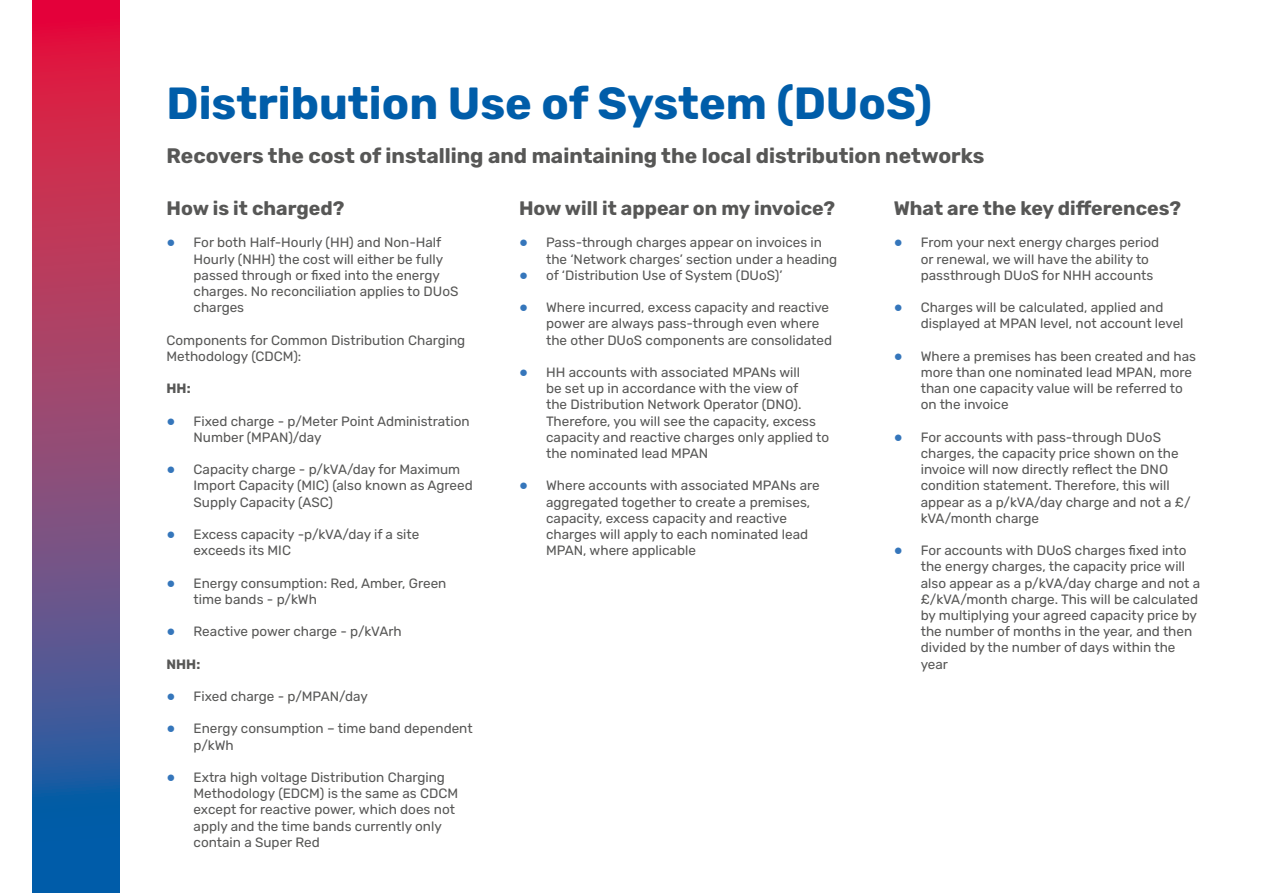
<style>
.page{position:relative;width:1263px;height:893px;background:#fff}
.page>*{position:absolute;margin:0;border:0;box-sizing:border-box;transform-origin:0 0}
.t1{font:700 45px "Rubik";color:#005da9}
.t2{font:700 21px "Rubik";color:#575756}
.t3{font:700 19.5px "Rubik";color:#575756}
.t4{font:13.5px/16.2px "Rubik";color:#575756}
.t5{font:700 13.5px "Rubik";color:#575756}
.s1{font-family:"Arial";font-size:15px;color:#3576bb}
</style>
<div class="page">
<svg style="left:33px;top:0;width:86px;height:893px;background:#844475"></svg>
<h1 class="t1" style="left:167px;top:77px;width:767px">Distribution Use of System (DUoS)</h1>
<h2 class="t2" style="left:167px;top:143px;width:819px">Recovers the cost of installing and maintaining the local distribution networks</h2>
<h3 class="t3" style="left:167px;top:197px;width:179px">How is it charged?</h3>
<p class="t4" style="left:194px;top:235px;width:266px;text-indent:-27px"><span class="s1">●</span> For both Half-Hourly (HH) and Non-Half Hourly (NHH) the cost will either be fully passed through or fixed into the energy charges. No reconciliation applies to DUoS charges</p>
<p class="t4" style="left:167px;top:332px;width:300px">Components for Common Distribution Charging<br>Methodology (CDCM):</p>
<p class="t5" style="left:167px;top:381px;width:26px">HH:</p>
<p class="t4" style="left:194px;top:413px;width:278px;text-indent:-27px"><span class="s1">●</span> Fixed charge - p/Meter Point Administration<br>Number (MPAN)/day</p>
<p class="t4" style="left:194px;top:462px;width:281px;text-indent:-27px"><span class="s1">●</span> Capacity charge - p/kVA/day for Maximum<br>Import Capacity (MIC) (also known as Agreed<br>Supply Capacity (ASC)</p>
<p class="t4" style="left:194px;top:526px;width:227px;text-indent:-27px"><span class="s1">●</span> Excess capacity -p/kVA/day if a site exceeds its MIC</p>
<p class="t4" style="left:194px;top:575px;width:254px;text-indent:-27px"><span class="s1">●</span> Energy consumption: Red, Amber, Green time bands - p/kWh</p>
<p class="t4" style="left:167px;top:624px;width:237px"><span class="s1">●</span> Reactive power charge - p/kVArh</p>
<p class="t5" style="left:167px;top:656px;width:35px">NHH:</p>
<p class="t4" style="left:167px;top:688px;width:203px"><span class="s1">●</span> Fixed charge - p/MPAN/day</p>
<p class="t4" style="left:194px;top:721px;width:281px;text-indent:-27px"><span class="s1">●</span> Energy consumption – time band dependent p/kWh</p>
<p class="t4" style="left:194px;top:769px;width:266px;text-indent:-27px"><span class="s1">●</span> Extra high voltage Distribution Charging Methodology (EDCM) is the same as CDCM except for reactive power, which does not apply and the time bands currently only contain a Super Red</p>
<h3 class="t3" style="left:519px;top:197px;width:317px">How will it appear on my invoice?</h3>
<p class="t4" style="left:546px;top:235px;width:293px;text-indent:-27px"><span class="s1">●</span> Pass-through charges appear on invoices in the ‘Network charges’ section under a heading</p>
<p class="t4" style="left:519px;top:267px;width:265px"><span class="s1">●</span> of ‘Distribution Use of System (DUoS)’</p>
<p class="t4" style="left:546px;top:300px;width:287px;text-indent:-27px"><span class="s1">●</span> Where incurred, excess capacity and reactive power are always pass-through even where the other DUoS components are consolidated</p>
<p class="t4" style="left:546px;top:364px;width:285px;text-indent:-27px"><span class="s1">●</span> HH accounts with associated MPANs will<br>be set up in accordance with the view of<br>the Distribution Network Operator (DNO).<br>Therefore, you will see the capacity, excess capacity and reactive charges only applied to the nominated lead MPAN</p>
<p class="t4" style="left:546px;top:478px;width:275px;text-indent:-27px"><span class="s1">●</span> Where accounts with associated MPANs are aggregated together to create a premises, capacity, excess capacity and reactive charges will apply to each nominated lead MPAN, where applicable</p>
<h3 class="t3" style="left:894px;top:197px;width:289px">What are the key differences?</h3>
<p class="t4" style="left:921px;top:235px;width:240px;text-indent:-27px"><span class="s1">●</span> From your next energy charges period or renewal, we will have the ability to passthrough DUoS for NHH accounts</p>
<p class="t4" style="left:921px;top:300px;width:264px;text-indent:-27px"><span class="s1">●</span> Charges will be calculated, applied and displayed at MPAN level, not account level</p>
<p class="t4" style="left:921px;top:348px;width:277px;text-indent:-27px"><span class="s1">●</span> Where a premises has been created and has more than one nominated lead MPAN, more than one capacity value will be referred to on the invoice</p>
<p class="t4" style="left:921px;top:429px;width:271px;text-indent:-27px"><span class="s1">●</span> For accounts with pass-through DUoS charges, the capacity price shown on the invoice will now directly reflect the DNO condition statement. Therefore, this will appear as a p/kVA/day charge and not a £/ kVA/month charge</p>
<p class="t4" style="left:921px;top:543px;width:281px;text-indent:-27px"><span class="s1">●</span> For accounts with DUoS charges fixed into the energy charges, the capacity price will also appear as a p/kVA/day charge and not a £/kVA/month charge. This will be calculated by multiplying your agreed capacity price by the number of months in the year, and then divided by the number of days within the year</p>
</div>
